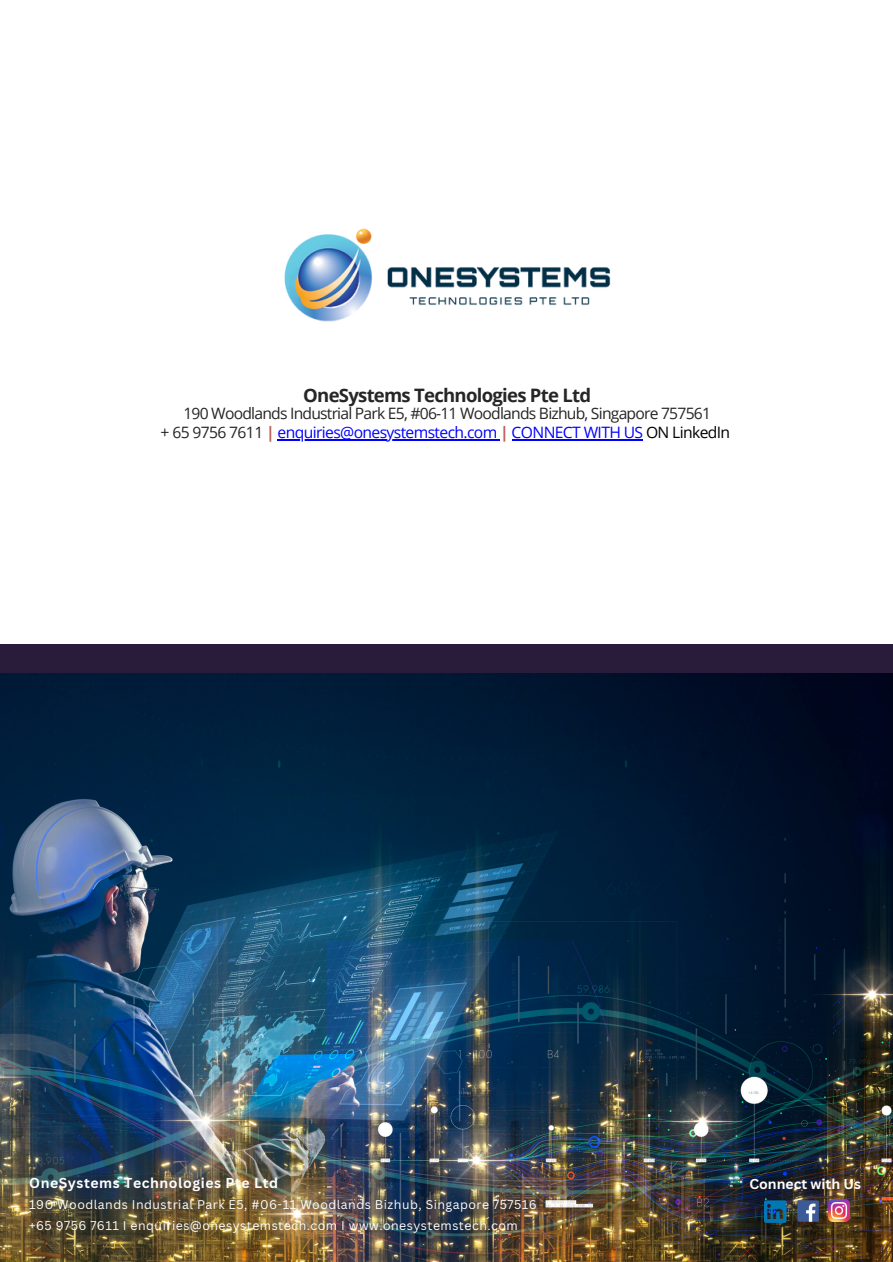
<style>
.page{position:relative;width:893px;height:1262px;background:#fff}
.page>*{position:absolute;margin:0;border:0;box-sizing:border-box;transform-origin:0 0}
.t1{font:700 18.6px "Open Sans";letter-spacing:-.04em;color:#272525}
.t2{font:15.75px "Open Sans";letter-spacing:-.05em;color:#272525}
.t3{font:15.75px "Open Sans";letter-spacing:-.04em;color:#00f}
.t4{font:700 13.95px "Canva Sans";letter-spacing:.04em;color:#fff}
.t5{font:700 13.95px "Canva Sans";color:#fff}
.t6{font:12.3px "Canva Sans";letter-spacing:.04em;color:#fff}
.s1{color:#272525}
.s2{font-weight:700;color:#bb5e54}
.s3{color:#000}
</style>
<div class="page">
<img style="left:277px;top:228px;width:366px;height:213px">
<img style="left:0;top:673px;width:892px;height:588px">
<div style="left:0;top:644px;width:892px;height:29px;background:#291c3b"></div>
<svg style="left:763px;top:1200px;width:23px;height:22px"></svg>
<div style="left:797px;top:1200px;width:21px;height:21px;background:#3d5a98"></div>
<svg style="left:806px;top:1203px;width:9px;height:18px"></svg>
<img style="left:828px;top:1199px;width:21px;height:21px">
<p class="t1" style="left:303px;top:382px;width:289px">OneSystems Technologies Pte Ltd</p>
<p class="t2" style="left:183px;top:402px;width:529px">190 Woodlands Industrial Park E5, #06-11 Woodlands Bizhub, Singapore 757561</p>
<p class="t3" style="left:160px;top:421px;width:571px"><span class="s1">+ 65 9756 7611</span> <span class="s2">|</span> enquiries@onesystemstech.com <span class="s2">|</span> CONNECT WITH US <span class="s3">ON LinkedIn</span></p>
<p class="t4" style="left:29px;top:1172px;width:250px">OneSystems Technologies Pte Ltd</p>
<p class="t6" style="left:29px;top:1195px;width:509px">190 Woodlands Industrial Park E5, #06-11 Woodlands Bizhub, Singapore 757516</p>
<p class="t6" style="left:29px;top:1216px;width:490px">+65 9756 7611 I enquiries@onesystemstech.com I www.onesystemstech.com</p>
<p class="t5" style="left:749px;top:1173px;width:113px">Connect with Us</p>
</div>
